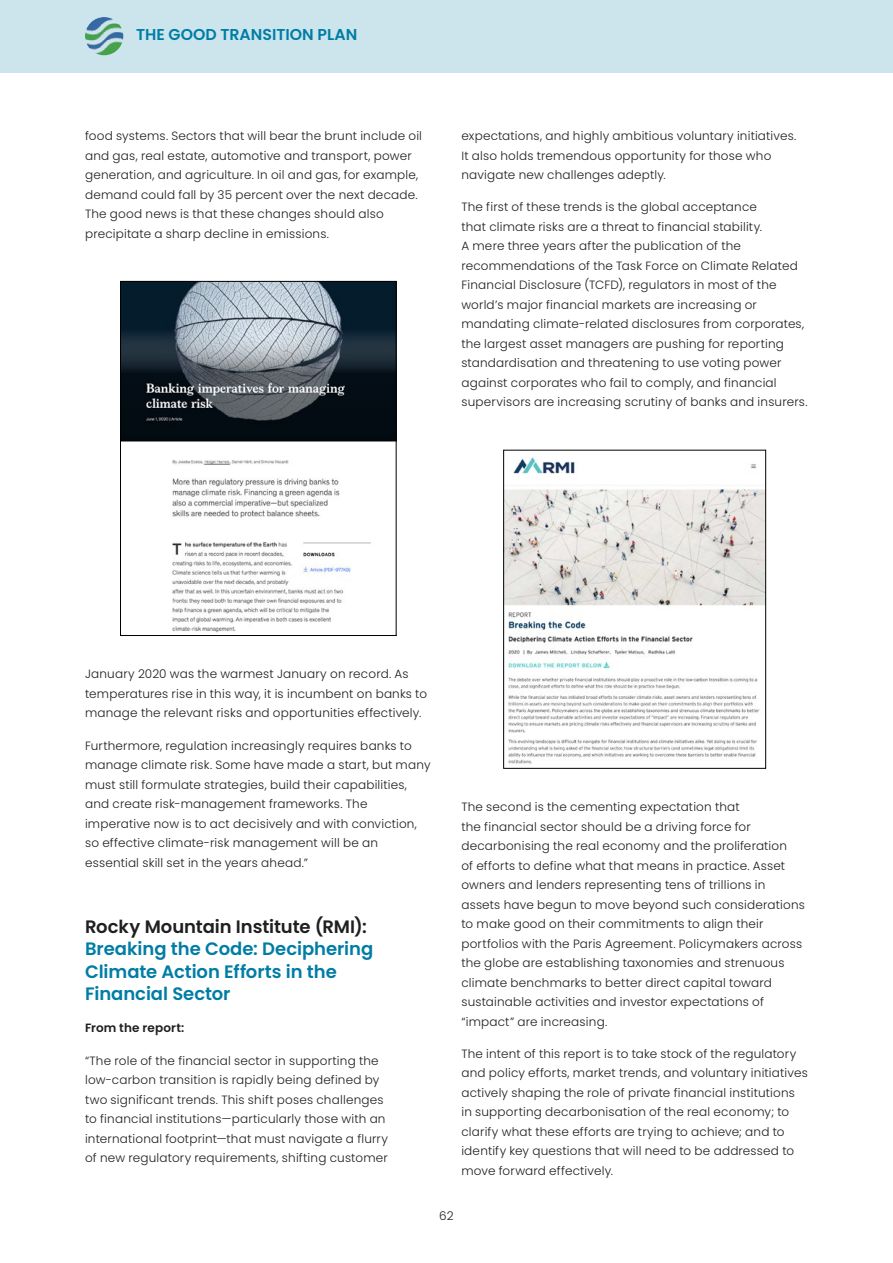
<style>
.page{position:relative;width:893px;height:1263px;background:#fff}
.page>*{position:absolute;margin:0;border:0;box-sizing:border-box;transform-origin:0 0}
.t1{font:600 18px/22.5px "Poppins";letter-spacing:-.005em;color:#007da5}
.t2{font:600 18px "Poppins";letter-spacing:-.005em;color:#1f1e20}
.t3{font:600 15.75px "Poppins";color:#007da5}
.t4{font:300 12px/19.5px "Poppins";letter-spacing:.015em;color:#1f1e20}
.t5{font:600 12px "Poppins";letter-spacing:.015em;color:#1f1e20}
</style>
<div class="page">
<div style="left:0;top:0;width:893px;height:72px;background:#cce5ed"></div>
<img style="left:85px;top:17px;width:38px;height:38px;border-radius:19px">
<img style="left:122px;top:283px;width:272px;height:350px">
<div style="left:120px;top:281px;width:276px;height:355px;border:1px solid #000"></div>
<img style="left:505px;top:457px;width:259px;height:307px">
<div style="left:503px;top:450px;width:263px;height:319px;border:1px solid #000"></div>
<h2 class="t3" style="left:136px;top:26px;width:223px">THE GOOD TRANSITION PLAN</h2>
<p class="t4" style="left:85px;top:126px;width:338px">food systems. Sectors that will bear the brunt include oil and gas, real estate, automotive and transport, power generation, and agriculture. In oil and gas, for example, demand could fall by 35 percent over the next decade.<br>The good news is that these changes should also precipitate a sharp decline in emissions.</p>
<p class="t4" style="left:461px;top:126px;width:337px">expectations, and highly ambitious voluntary initiatives.<br>It also holds tremendous opportunity for those who navigate new challenges adeptly.</p>
<p class="t4" style="left:461px;top:198px;width:348px">The first of these trends is the global acceptance<br>that climate risks are a threat to financial stability.<br>A mere three years after the publication of the recommendations of the Task Force on Climate Related Financial Disclosure (TCFD), regulators in most of the world’s major financial markets are increasing or mandating climate-related disclosures from corporates, the largest asset managers are pushing for reporting standardisation and threatening to use voting power against corporates who fail to comply, and financial supervisors are increasing scrutiny of banks and insurers.</p>
<p class="t4" style="left:85px;top:664px;width:344px">January 2020 was the warmest January on record. As temperatures rise in this way, it is incumbent on banks to manage the relevant risks and opportunities effectively.</p>
<p class="t4" style="left:85px;top:736px;width:347px">Furthermore, regulation increasingly requires banks to manage climate risk. Some have made a start, but many must still formulate strategies, build their capabilities, and create risk-management frameworks. The imperative now is to act decisively and with conviction, so effective climate-risk management will be an essential skill set in the years ahead.”</p>
<h1 class="t2" style="left:85px;top:916px;width:283px">Rocky Mountain Institute (RMI):</h1>
<h1 class="t1" style="left:85px;top:938px;width:290px">Breaking the Code: Deciphering<br>Climate Action Efforts in the<br>Financial Sector</h1>
<p class="t5" style="left:85px;top:1021px;width:101px">From the report:</p>
<p class="t4" style="left:85px;top:1051px;width:304px">“The role of the financial sector in supporting the low-carbon transition is rapidly being defined by two significant trends. This shift poses challenges to financial institutions—particularly those with an international footprint—that must navigate a flurry of new regulatory requirements, shifting customer</p>
<p class="t4" style="left:461px;top:797px;width:345px">The second is the cementing expectation that<br>the financial sector should be a driving force for decarbonising the real economy and the proliferation<br>of efforts to define what that means in practice. Asset owners and lenders representing tens of trillions in assets have begun to move beyond such considerations to make good on their commitments to align their portfolios with the Paris Agreement. Policymakers across the globe are establishing taxonomies and strenuous climate benchmarks to better direct capital toward sustainable activities and investor expectations of “impact” are increasing.</p>
<p class="t4" style="left:461px;top:1044px;width:348px">The intent of this report is to take stock of the regulatory and policy efforts, market trends, and voluntary initiatives actively shaping the role of private financial institutions in supporting decarbonisation of the real economy; to clarify what these efforts are trying to achieve; and to identify key questions that will need to be addressed to move forward effectively.</p>
<p class="t4" style="left:439px;top:1206px;width:16px">62</p>
</div>
